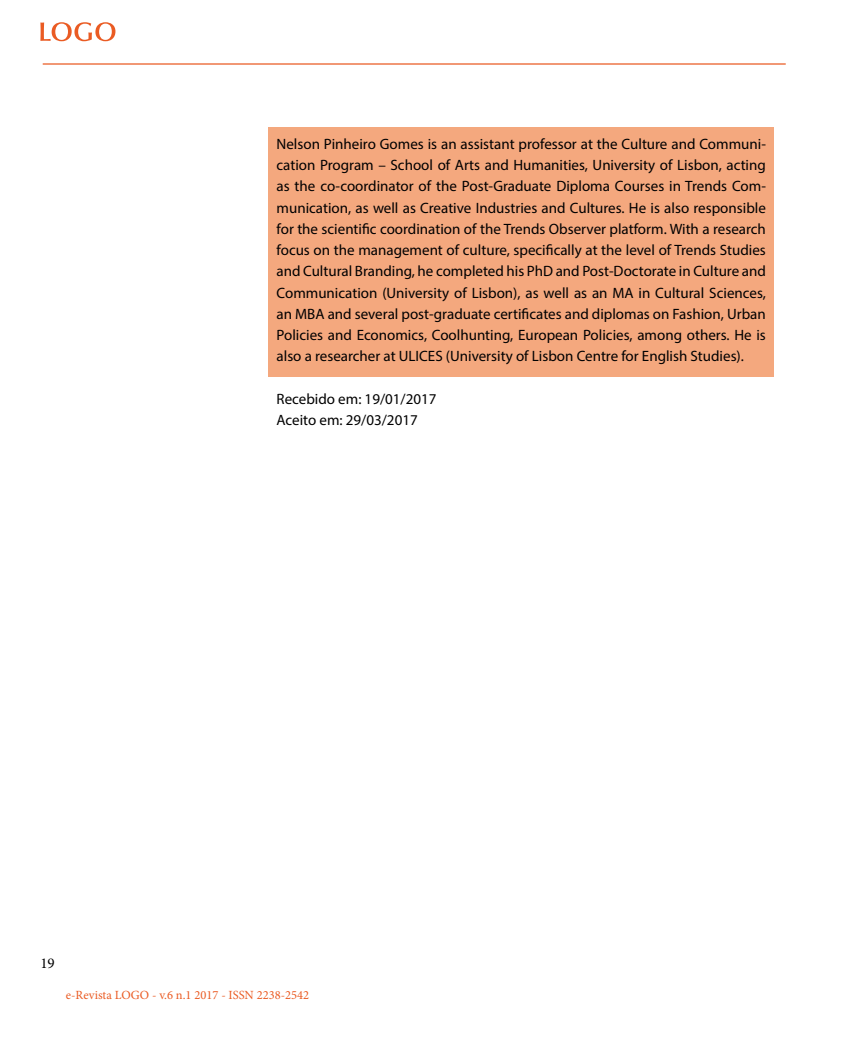
<style>
.page{position:relative;width:851px;height:1042px;background:#fff}
.page>*{position:absolute;margin:0;border:0;box-sizing:border-box;transform-origin:0 0}
.t1{font:15px/21.2px "Myriad Pro";color:#000001;text-align:justify}
.t2{font:15px "Minion Pro";color:#000001}
.t3{font:12.5px "Minion Pro";color:#ea5b23}
</style>
<div class="page">
<svg style="left:40px;top:22px;width:75px;height:19px"></svg>
<hr style="left:43px;top:63px;width:742px;height:2px;background:#ea5b23">
<div style="left:268px;top:127px;width:505px;height:249px;background:#f4a87e"></div>
<p class="t1" style="left:276px;top:133px;width:491px">Nelson Pinheiro Gomes is an assistant professor at the Culture and Communi&shy;cation Program – School of Arts and Humanities, University of Lisbon, acting as the co-coordinator of the Post-Graduate Diploma Courses in Trends Com&shy;munication, as well as Creative Industries and Cultures. He is also responsible for the scientific coordination of the Trends Observer platform. With a research focus on the management of culture, specifically at the level of Trends Studies and Cultural Branding, he completed his PhD and Post-Doctorate in Culture and Communication (University of Lisbon), as well as an MA in Cultural Sciences, an MBA and several post-graduate certificates and diplomas on Fashion, Urban Policies and Economics, Coolhunting, European Policies, among others. He is also a researcher at ULICES (University of Lisbon Centre for English Studies).</p>
<p class="t1" style="left:276px;top:388px;width:161px">Recebido em: 19/01/2017<br>Aceito em: 29/03/2017</p>
<p class="t2" style="left:40px;top:953px;width:16px">19</p>
<p class="t3" style="left:66px;top:987px;width:245px">e-Revista LOGO - v.6 n.1 2017 - ISSN 2238-2542</p>
</div>
